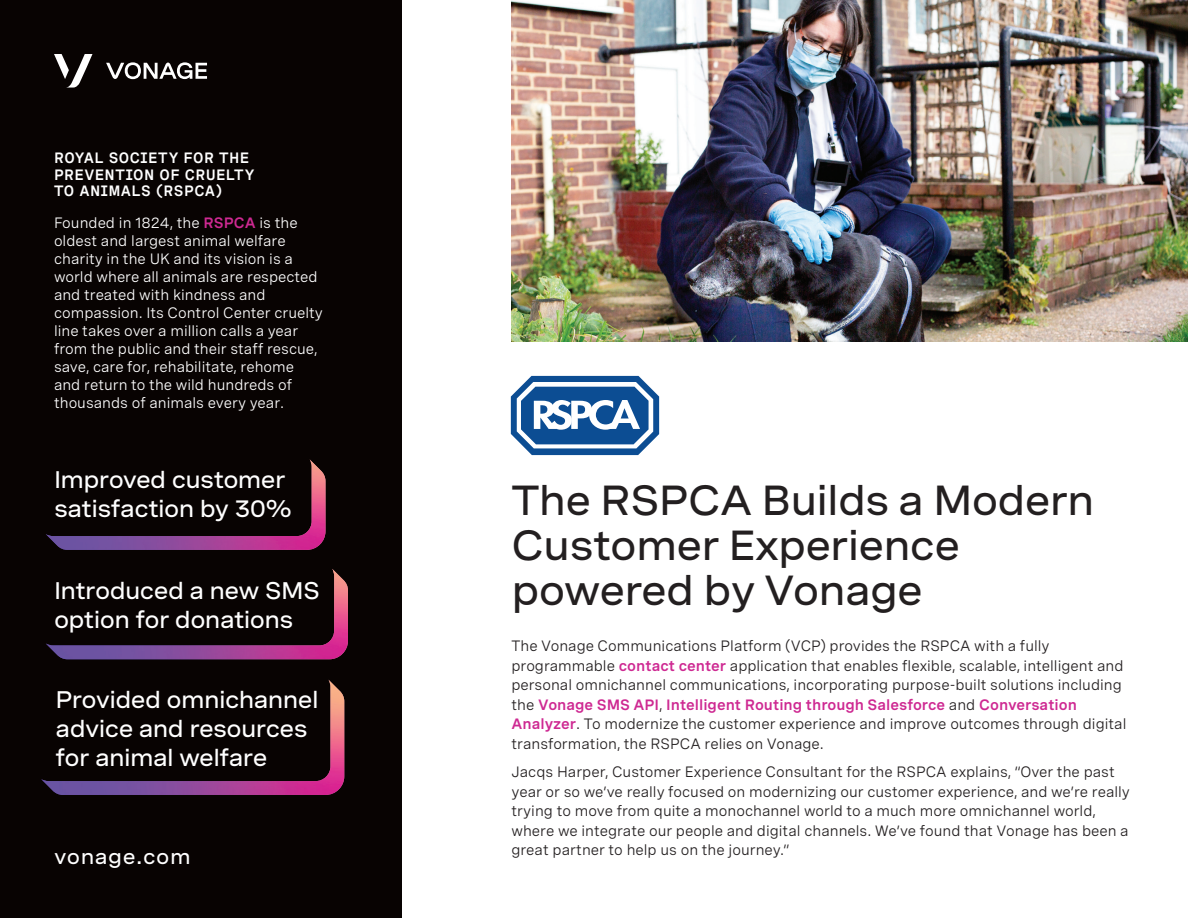
<style>
.page{position:relative;width:1188px;height:918px;background:#fff}
.page>*{position:absolute;margin:0;border:0;box-sizing:border-box;transform-origin:0 0}
.Title_Heading{font:500 expanded 42px/45px "Spezia";letter-spacing:-.02em;color:#231f20}
.t1{font:500 expanded 24px/28.8px "Spezia";letter-spacing:-.025em;color:#fff}
.t2{font:500 expanded 21px "Spezia";letter-spacing:.025em;color:#fff}
.body{font:15px/19.5px "Spezia";color:#231f20}
.body-2{font:15px/18px "Spezia";color:#fff}
.Subhead_Title{font:600 15px/16.5px "Spezia Semi Mono";letter-spacing:.025em;color:#fff}
.s1{font-weight:600;color:#ce2992}
</style>
<div class="page">
<div style="left:0;top:0;width:402px;height:918px;background:#080302"></div>
<svg style="left:54px;top:54px;width:39px;height:34px"></svg>
<svg style="left:106px;top:62px;width:101px;height:17px"></svg>
<img style="left:46px;top:459px;width:280px;height:91px">
<img style="left:41px;top:680px;width:303px;height:115px">
<img style="left:46px;top:569px;width:302px;height:90px">
<img style="left:512px;top:0;width:676px;height:342px">
<svg style="left:511px;top:376px;width:148px;height:79px"></svg>
<p class="Subhead_Title" style="left:54px;top:149px;width:202px">ROYAL SOCIETY FOR THE<br>PREVENTION OF CRUELTY<br>TO ANIMALS (RSPCA)</p>
<p class="body-2" style="left:54px;top:213px;width:271px">Founded in 1824, the <span class="s1">RSPCA</span> is the oldest and largest animal welfare charity in the UK and its vision is a world where all animals are respected and treated with kindness and compassion. Its Control Center cruelty line takes over a million calls a year from the public and their staff rescue, save, care for, rehabilitate, rehome and return to the wild hundreds of thousands of animals every year.</p>
<p class="t1" style="left:54px;top:463px;width:240px">Improved customer satisfaction by 30%</p>
<p class="t1" style="left:54px;top:575px;width:268px">Introduced a new SMS option for donations</p>
<p class="t1" style="left:56px;top:683px;width:265px">Provided omnichannel advice and resources for animal welfare</p>
<p class="t2" style="left:54px;top:840px;width:138px">vonage.com</p>
<p class="Title_Heading" style="left:512px;top:474px;width:585px">The RSPCA Builds a Modern<br>Customer Experience powered by Vonage</p>
<p class="body" style="left:512px;top:635px;width:616px">The Vonage Communications Platform (VCP) provides the RSPCA with a fully programmable <span class="s1">contact center</span> application that enables flexible, scalable, intelligent and personal omnichannel communications, incorporating purpose-built solutions including the <span class="s1">Vonage SMS API</span>, <span class="s1">Intelligent Routing through Salesforce</span> and <span class="s1">Conversation Analyzer</span>. To modernize the customer experience and improve outcomes through digital transformation, the RSPCA relies on Vonage.</p>
<p class="body" style="left:512px;top:761px;width:620px">Jacqs Harper, Customer Experience Consultant for the RSPCA explains, “Over the past year or so we’ve really focused on modernizing our customer experience, and we’re really trying to move from quite a monochannel world to a much more omnichannel world, where we integrate our people and digital channels. We’ve found that Vonage has been a great partner to help us on the journey.”</p>
</div>
